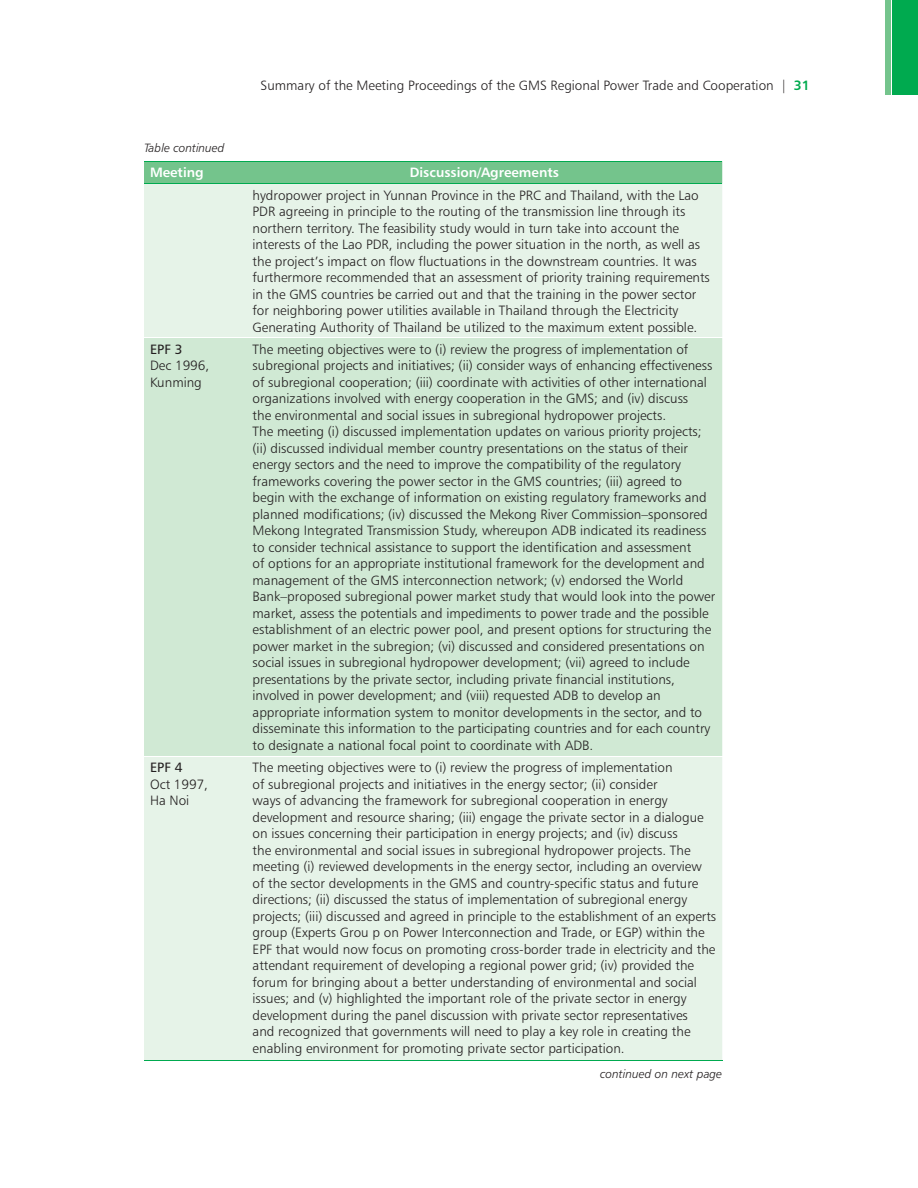
<style>
.page{position:relative;width:918px;height:1188px;background:#fff}
.page>*{position:absolute;margin:0;border:0;box-sizing:border-box;transform-origin:0 0}
.t1{font:13.5px/16.5px "Humanist 777 BT Light B";color:#231f20}
.t2{font:13.5px "Humanist 777 BT Bold B";color:#fff}
.t3{font:13.5px "Humanist 777 BT Roman B";color:#231f20}
.t4{font:12px "Humanist 777 BT Light Italic B";color:#231f20}
.s1{font-family:"Humanist 777 BT Bold B";color:#00aa4f}
</style>
<div class="page">
<div style="left:892px;top:0;width:26px;height:94px;background:#00aa4f"></div>
<div style="left:885px;top:0;width:6px;height:94px;background:#74c48c"></div>
<div style="left:144px;top:162px;width:578px;height:21px;background:#74c48c"></div>
<div style="left:144px;top:184px;width:578px;height:153px;background:#e6f3e8"></div>
<div style="left:144px;top:338px;width:578px;height:418px;background:#d0e9d4"></div>
<div style="left:144px;top:757px;width:578px;height:303px;background:#e6f3e8"></div>
<hr style="left:144px;top:161px;width:103px;height:1px;background:#00aa4f">
<hr style="left:144px;top:183px;width:103px;height:1px;background:#00aa4f">
<hr style="left:247px;top:161px;width:475px;height:1px;background:#00aa4f">
<hr style="left:247px;top:183px;width:475px;height:1px;background:#00aa4f">
<hr style="left:144px;top:1060px;width:578px;height:1px;background:#00aa4f">
<p class="t4" style="left:144px;top:143px;width:82px">Table continued</p>
<p class="t1" style="left:261px;top:78px;width:551px">Summary of the Meeting Proceedings of the GMS Regional Power Trade and Cooperation | <span class="s1">31</span></p>
<p class="t2" style="left:150px;top:167px;width:55px">Meeting</p>
<p class="t2" style="left:410px;top:167px;width:151px">Discussion/Agreements</p>
<p class="t1" style="left:253px;top:188px;width:459px">hydropower project in Yunnan Province in the PRC and Thailand, with the Lao PDR agreeing in principle to the routing of the transmission line through its northern territory. The feasibility study would in turn take into account the interests of the Lao PDR, including the power situation in the north, as well as the project’s impact on flow fluctuations in the downstream countries. It was furthermore recommended that an assessment of priority training requirements in the GMS countries be carried out and that the training in the power sector for neighboring power utilities available in Thailand through the Electricity Generating Authority of Thailand be utilized to the maximum extent possible.</p>
<p class="t3" style="left:150px;top:344px;width:34px">EPF 3</p>
<p class="t1" style="left:150px;top:359px;width:61px">Dec 1996,<br>Kunming</p>
<p class="t1" style="left:253px;top:342px;width:464px">The meeting objectives were to (i) review the progress of implementation of subregional projects and initiatives; (ii) consider ways of enhancing effectiveness of subregional cooperation; (iii) coordinate with activities of other international organizations involved with energy cooperation in the GMS; and (iv) discuss<br>the environmental and social issues in subregional hydropower projects.<br>The meeting (i) discussed implementation updates on various priority projects; (ii) discussed individual member country presentations on the status of their energy sectors and the need to improve the compatibility of the regulatory frameworks covering the power sector in the GMS countries; (iii) agreed to begin with the exchange of information on existing regulatory frameworks and planned modifications; (iv) discussed the Mekong River Commission–sponsored Mekong Integrated Transmission Study, whereupon ADB indicated its readiness to consider technical assistance to support the identification and assessment<br>of options for an appropriate institutional framework for the development and management of the GMS interconnection network; (v) endorsed the World Bank–proposed subregional power market study that would look into the power market, assess the potentials and impediments to power trade and the possible establishment of an electric power pool, and present options for structuring the power market in the subregion; (vi) discussed and considered presentations on social issues in subregional hydropower development; (vii) agreed to include presentations by the private sector, including private financial institutions, involved in power development; and (viii) requested ADB to develop an appropriate information system to monitor developments in the sector, and to disseminate this information to the participating countries and for each country to designate a national focal point to coordinate with ADB.</p>
<p class="t3" style="left:150px;top:762px;width:34px">EPF 4</p>
<p class="t1" style="left:150px;top:777px;width:60px">Oct 1997,<br>Ha Noi</p>
<p class="t1" style="left:253px;top:760px;width:465px">The meeting objectives were to (i) review the progress of implementation<br>of subregional projects and initiatives in the energy sector; (ii) consider<br>ways of advancing the framework for subregional cooperation in energy development and resource sharing; (iii) engage the private sector in a dialogue on issues concerning their participation in energy projects; and (iv) discuss<br>the environmental and social issues in subregional hydropower projects. The meeting (i) reviewed developments in the energy sector, including an overview of the sector developments in the GMS and country-specific status and future directions; (ii) discussed the status of implementation of subregional energy projects; (iii) discussed and agreed in principle to the establishment of an experts group (Experts Grou p on Power Interconnection and Trade, or EGP) within the EPF that would now focus on promoting cross-border trade in electricity and the attendant requirement of developing a regional power grid; (iv) provided the forum for bringing about a better understanding of environmental and social issues; and (v) highlighted the important role of the private sector in energy development during the panel discussion with private sector representatives<br>and recognized that governments will need to play a key role in creating the enabling environment for promoting private sector participation.</p>
<p class="t4" style="left:600px;top:1069px;width:124px">continued on next page</p>
</div>
